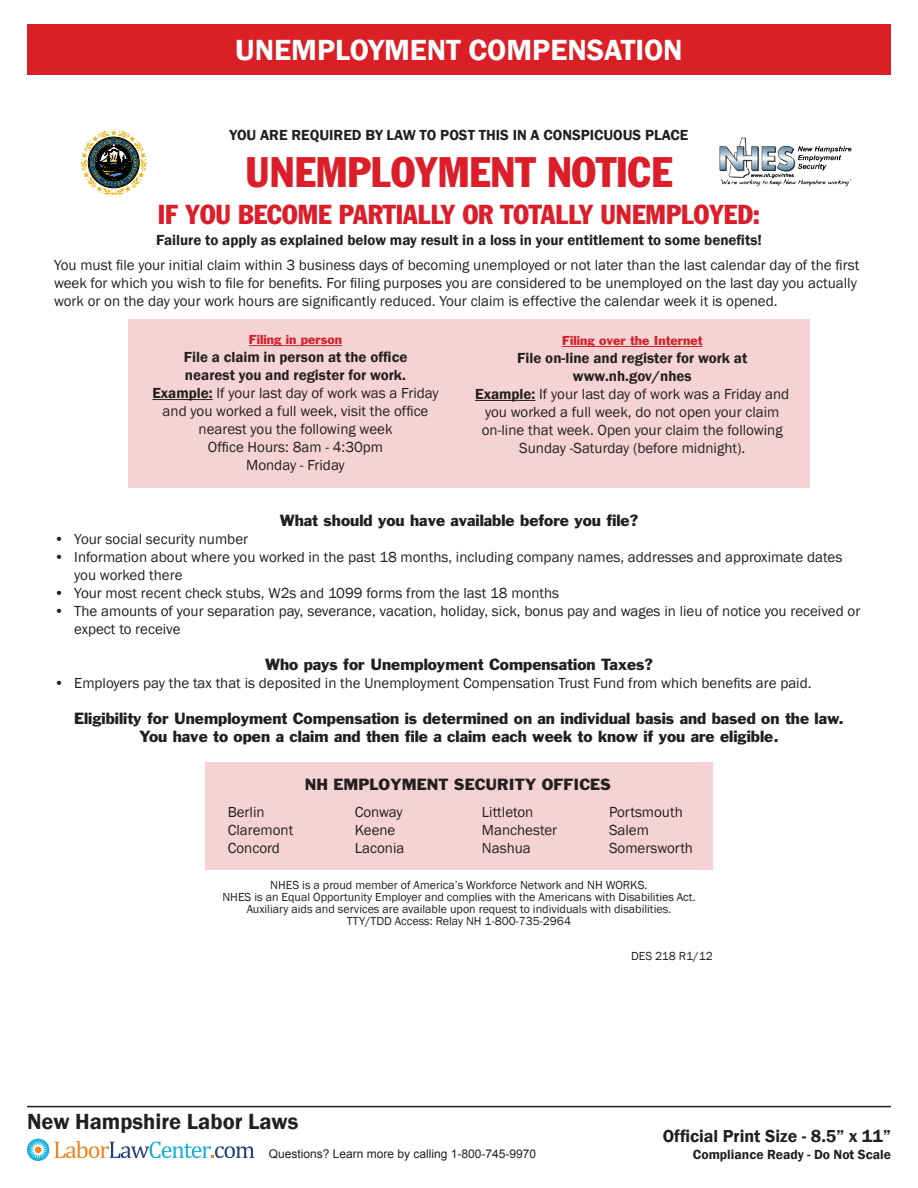
<style>
.page{position:relative;width:918px;height:1188px;background:#fff}
.page>*{position:absolute;margin:0;border:0;box-sizing:border-box;transform-origin:0 0}
.Red_headline{font:condensed 42px "Franklin Gothic";color:#db1e2a}
.t1{font:600 30px "Franklin Gothic";color:#fff}
.Red_headline-2{font:condensed 27px "Franklin Gothic";color:#db1e2a}
.t2{font:600 22.5px "Franklin Gothic";color:#231f20}
.t3{font:600 17.85px "Franklin Gothic";color:#231f20}
.Body_10{font:15px/18px "Franklin Gothic";color:#231f20;text-align:center}
.Body_10-2{font:15px "Franklin Gothic";color:#231f20}
.Subhead_center{font:600 15px "Franklin Gothic";color:#231f20}
.Body_10-3{font:600 15px/18px "Franklin Gothic";color:#231f20}
.t4{font:600 13.65px "Franklin Gothic";color:#231f20}
.Subhead_center-2{font:12px "Franklin Gothic";color:#231f20}
.t5{font:12px "Arial";color:#231f20}
.Body_10-4{font:12px "Franklin Gothic";color:#d1232a}
.Footnote_right{font:12px "Franklin Gothic";color:#231f20}
.s1{font-weight:600}
</style>
<div class="page">
<hr style="left:27px;top:1106px;width:864px;height:1px;background:#231f20">
<svg style="left:27px;top:1139px;width:22px;height:22px"></svg>
<div style="left:35px;top:1146px;width:7px;height:7px;background:#f58320;border-radius:50%"></div>
<svg style="left:55px;top:1141px;width:199px;height:17px"></svg>
<div style="left:27px;top:24px;width:864px;height:50px;background:#da1f26"></div>
<svg style="left:81px;top:130px;width:65px;height:66px"></svg>
<div style="left:129px;top:320px;width:681px;height:168px;background:#f5d3d5"></div>
<hr style="left:249px;top:345px;width:93px;height:1px;background:#d1232a">
<hr style="left:152px;top:399px;width:61px;height:1px;background:#231f20">
<hr style="left:562px;top:346px;width:140px;height:1px;background:#d1232a">
<hr style="left:475px;top:400px;width:60px;height:1px;background:#231f20">
<div style="left:205px;top:762px;width:508px;height:108px;background:#f5d3d5"></div>
<img style="left:719px;top:137px;width:133px;height:50px">
<p class="t1" style="left:235px;top:31px;width:449px">UNEMPLOYMENT COMPENSATION</p>
<p class="Subhead_center" style="left:230px;top:126px;width:460px">YOU ARE REQUIRED BY LAW TO POST THIS IN A CONSPICUOUS PLACE</p>
<p class="Red_headline" style="left:246px;top:146px;width:428px">UNEMPLOYMENT NOTICE</p>
<p class="Red_headline-2" style="left:158px;top:198px;width:604px">IF YOU BECOME PARTIALLY OR TOTALLY UNEMPLOYED:</p>
<p class="Subhead_center" style="left:156px;top:231px;width:607px">Failure to apply as explained below may result in a loss in your entitlement to some benefits!</p>
<p class="Body_10" style="left:54px;top:256px;width:807px;text-align:left">You must file your initial claim within 3 business days of becoming unemployed or not later than the last calendar day of the first week for which you wish to file for benefits. For filing purposes you are considered to be unemployed on the last day you actually work or on the day your work hours are significantly reduced. Your claim is effective the calendar week it is opened.</p>
<p class="Body_10-4" style="left:249px;top:332px;width:95px">Filing in person</p>
<p class="Body_10-3" style="left:184px;top:349px;width:225px">File a claim in person at the office nearest you and register for work.</p>
<p class="Body_10" style="left:152px;top:385px;width:288px"><span class="s1">Example:</span> If your last day of work was a Friday and you worked a full week, visit the office nearest you the following week</p>
<p class="Body_10" style="left:208px;top:439px;width:177px">Office Hours: 8am - 4:30pm<br>Monday - Friday</p>
<p class="Body_10-4" style="left:562px;top:333px;width:142px">Filing over the Internet</p>
<p class="Body_10-3" style="left:517px;top:349px;width:232px">File on-line and register for work at</p>
<p class="Body_10-3" style="left:573px;top:367px;width:120px">www.nh.gov/nhes</p>
<p class="Body_10" style="left:475px;top:386px;width:316px"><span class="s1">Example:</span> If your last day of work was a Friday and you worked a full week, do not open your claim</p>
<p class="Body_10" style="left:482px;top:422px;width:302px">on-line that week. Open your claim the following<br>Sunday -Saturday (before midnight).</p>
<p class="Body_10-2" style="left:280px;top:511px;width:360px">What should you have available before you file?</p>
<p class="Body_10" style="left:54px;top:530px;width:196px">• Your social security number</p>
<p class="Body_10" style="left:74px;top:548px;width:770px;text-align:left;text-indent:-20px">• Information about where you worked in the past 18 months, including company names, addresses and approximate dates you worked there</p>
<p class="Body_10" style="left:54px;top:584px;width:507px">• Your most recent check stubs, W2s and 1099 forms from the last 18 months</p>
<p class="Body_10" style="left:74px;top:602px;width:788px;text-align:left;text-indent:-20px">• The amounts of your separation pay, severance, vacation, holiday, sick, bonus pay and wages in lieu of notice you received or expect to receive</p>
<p class="Body_10-2" style="left:265px;top:655px;width:389px">Who pays for Unemployment Compensation Taxes?</p>
<p class="Body_10" style="left:54px;top:674px;width:759px">• Employers pay the tax that is deposited in the Unemployment Compensation Trust Fund from which benefits are paid.</p>
<p class="Body_10-2" style="left:74px;top:709px;width:771px">Eligibility for Unemployment Compensation is determined on an individual basis and based on the law.</p>
<p class="Body_10-2" style="left:139px;top:727px;width:641px">You have to open a claim and then file a claim each week to know if you are eligible.</p>
<p class="Body_10-2" style="left:305px;top:775px;width:308px">NH EMPLOYMENT SECURITY OFFICES</p>
<p class="Body_10" style="left:228px;top:803px;width:38px">Berlin</p>
<p class="Body_10" style="left:228px;top:821px;width:67px">Claremont</p>
<p class="Body_10" style="left:228px;top:839px;width:54px">Concord</p>
<p class="Body_10" style="left:355px;top:803px;width:49px">Conway</p>
<p class="Body_10" style="left:355px;top:821px;width:42px">Keene</p>
<p class="Body_10" style="left:355px;top:839px;width:51px">Laconia</p>
<p class="Body_10" style="left:609px;top:803px;width:75px">Portsmouth</p>
<p class="Body_10" style="left:609px;top:821px;width:41px">Salem</p>
<p class="Body_10" style="left:609px;top:839px;width:86px">Somersworth</p>
<p class="Subhead_center-2" style="left:270px;top:877px;width:379px">NHES is a proud member of America’s Workforce Network and NH WORKS.</p>
<p class="Subhead_center-2" style="left:222px;top:889px;width:475px">NHES is an Equal Opportunity Employer and complies with the Americans with Disabilities Act.</p>
<p class="Subhead_center-2" style="left:247px;top:901px;width:426px">Auxiliary aids and services are available upon request to individuals with disabilities.</p>
<p class="Subhead_center-2" style="left:347px;top:913px;width:226px">TTY/TDD Access: Relay NH 1-800-735-2964</p>
<p class="Footnote_right" style="left:631px;top:949px;width:83px">DES 218 R1/12</p>
<p class="Body_10" style="left:482px;top:803px;width:53px">Littleton</p>
<p class="Body_10" style="left:482px;top:821px;width:77px">Manchester</p>
<p class="Body_10" style="left:482px;top:839px;width:50px">Nashua</p>
<h3 class="t2" style="left:27px;top:1107px;width:273px">New Hampshire Labor Laws</h3>
<p class="t5" style="left:269px;top:1146px;width:269px">Questions? Learn more by calling 1-800-745-9970</p>
<p class="t3" style="left:663px;top:1125px;width:230px">Official Print Size - 8.5” x 11”</p>
<p class="t4" style="left:693px;top:1146px;width:200px">Compliance Ready - Do Not Scale</p>
</div>
